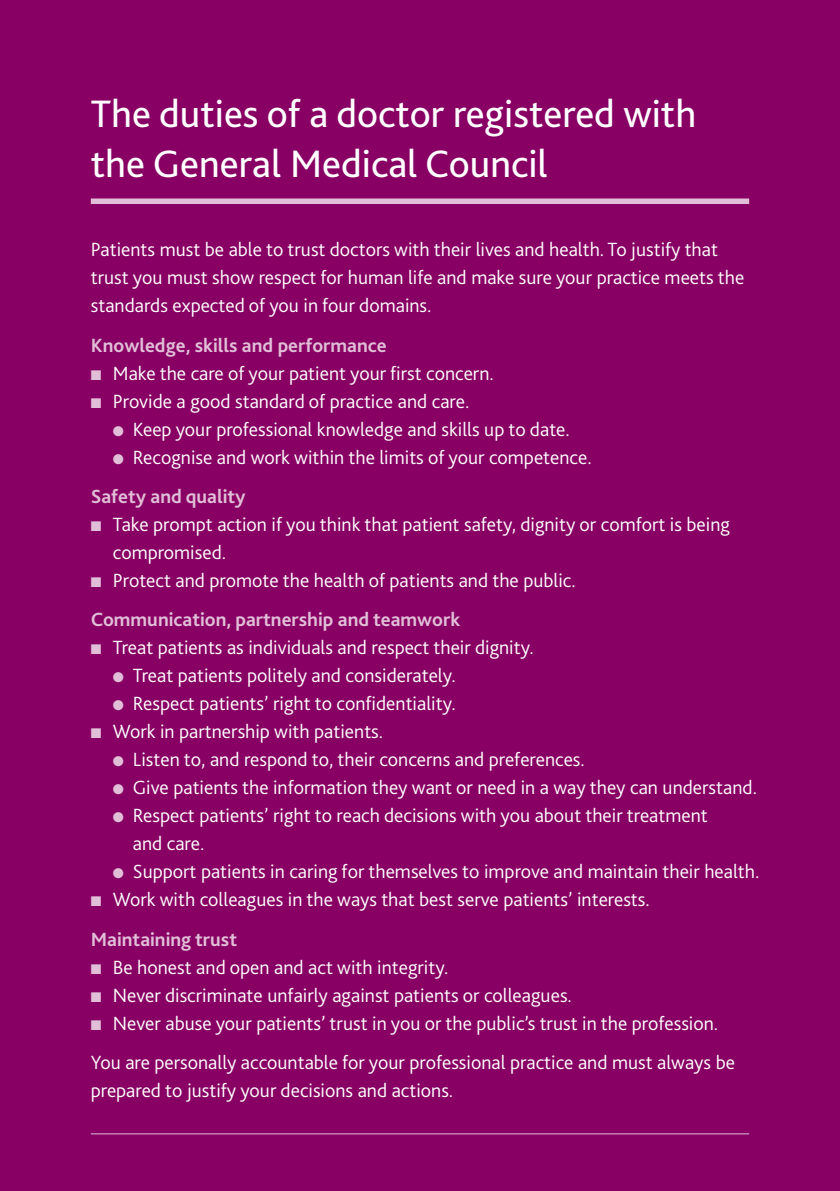
<style>
.page{position:relative;width:840px;height:1191px;background:#fff}
.page>*{position:absolute;margin:0;border:0;box-sizing:border-box;transform-origin:0 0}
.t1{font:40px/50px "Bliss 2";color:#fff}
.t2{font:300 20px/28px "Bliss 2";color:#fff}
.t3{font:700 20px "Bliss 2";color:#e1bfd8}
.s1{color:#e1bfd8}
.s2{font-weight:700;color:#e1bfd8}
</style>
<div class="page">
<div style="left:0;top:0;width:839px;height:1191px;background:#880063"></div>
<hr style="left:91px;top:1133px;width:657px;height:1px;background:#e1bfd8">
<div style="left:91px;top:198px;width:657px;height:6px;background:#e1bfd8"></div>
<h1 class="t1" style="left:91px;top:87px;width:606px">The duties of a doctor registered with the General Medical Council</h1>
<p class="t2" style="left:91px;top:235px;width:654px">Patients must be able to trust doctors with their lives and health. To justify that trust you must show respect for human life and make sure your practice meets the standards expected of you in four domains.</p>
<p class="t3" style="left:91px;top:332px;width:297px">Knowledge, skills and performance</p>
<p class="t2" style="left:91px;top:358px;width:404px"><span class="s1">■</span> Make the care of your patient your first concern.</p>
<p class="t2" style="left:91px;top:386px;width:380px"><span class="s1">■</span> Provide a good standard of practice and care.</p>
<p class="t2" style="left:113px;top:414px;width:458px"><span class="s1">●</span> Keep your professional knowledge and skills up to date.</p>
<p class="t2" style="left:91px;top:437px;width:502px;line-height:39.4px;text-indent:22px"><span class="s1">●</span> Recognise and work within the limits of your competence.<br><span class="s2">Safety and quality</span></p>
<p class="t2" style="left:113px;top:510px;width:618px;text-indent:-22px"><span class="s1">■</span> Take prompt action if you think that patient safety, dignity or comfort is being compromised.</p>
<p class="t2" style="left:91px;top:560px;width:486px;line-height:39.4px"><span class="s1">■</span> Protect and promote the health of patients and the public.<br><span class="s2">Communication, partnership and teamwork</span></p>
<p class="t2" style="left:91px;top:633px;width:444px"><span class="s1">■</span> Treat patients as individuals and respect their dignity.</p>
<p class="t2" style="left:113px;top:661px;width:344px"><span class="s1">●</span> Treat patients politely and considerately.</p>
<p class="t2" style="left:113px;top:689px;width:344px"><span class="s1">●</span> Respect patients’ right to confidentiality.</p>
<p class="t2" style="left:91px;top:717px;width:294px"><span class="s1">■</span> Work in partnership with patients.</p>
<p class="t2" style="left:113px;top:745px;width:473px"><span class="s1">●</span> Listen to, and respond to, their concerns and preferences.</p>
<p class="t2" style="left:113px;top:773px;width:645px"><span class="s1">●</span> Give patients the information they want or need in a way they can understand.</p>
<p class="t2" style="left:133px;top:801px;width:576px;text-indent:-20px"><span class="s1">●</span> Respect patients’ right to reach decisions with you about their treatment and care.</p>
<p class="t2" style="left:113px;top:857px;width:647px"><span class="s1">●</span> Support patients in caring for themselves to improve and maintain their health.</p>
<p class="t2" style="left:91px;top:879px;width:560px;line-height:39.4px"><span class="s1">■</span> Work with colleagues in the ways that best serve patients’ interests.<br><span class="s2">Maintaining trust</span></p>
<p class="t2" style="left:91px;top:952px;width:359px"><span class="s1">■</span> Be honest and open and act with integrity.</p>
<p class="t2" style="left:91px;top:980px;width:482px"><span class="s1">■</span> Never discriminate unfairly against patients or colleagues.</p>
<p class="t2" style="left:91px;top:1003px;width:645px;line-height:39.4px"><span class="s1">■</span> Never abuse your patients’ trust in you or the public’s trust in the profession.<br>You are personally accountable for your professional practice and must always be</p>
<p class="t2" style="left:91px;top:1076px;width:364px">prepared to justify your decisions and actions.</p>
</div>
